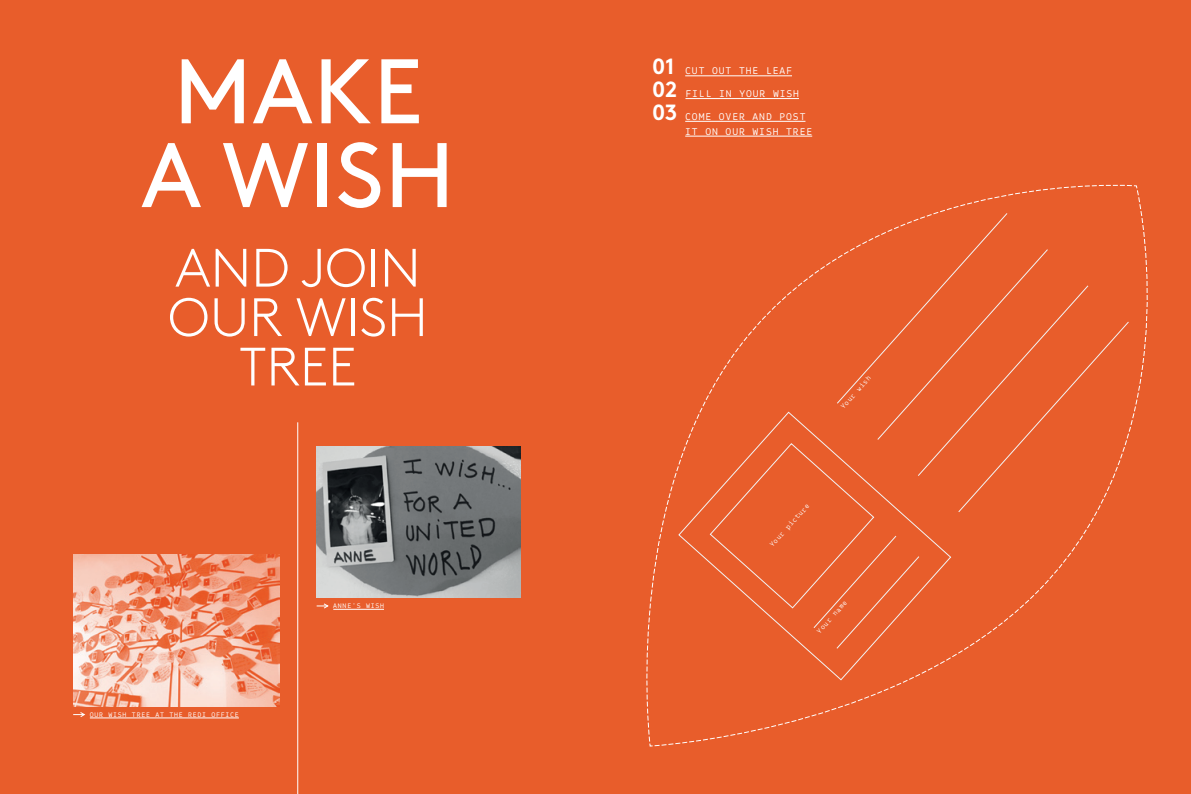
<style>
.page{position:relative;width:1191px;height:794px;background:#fff}
.page>*{position:absolute;margin:0;border:0;box-sizing:border-box;transform-origin:0 0}
.t1{font:91.4px/83.8px "Brown";letter-spacing:.005em;color:#fff;text-align:center}
.t2{font:300 53.9px/49.4px "Brown";letter-spacing:.005em;color:#fff;text-align:center}
.t3{font:700 22px "Brown";color:#fff}
.t4{font:500 9.6px/14.8px "Ingrid Mono";letter-spacing:.1em;color:#fff}
.t5{font:500 6.5px "Ingrid Mono";letter-spacing:.12em;color:#fff}
</style>
<div class="page">
<div style="left:0;top:0;width:601px;height:794px;background:#e85d2b"></div>
<div style="left:590px;top:0;width:601px;height:794px;background:#e85d2b"></div>
<hr style="left:297px;top:422px;width:1px;height:372px;background:#fff">
<svg style="left:1137px;top:188px;width:11px;height:214px"></svg>
<svg style="left:646px;top:617px;width:3px;height:122px"></svg>
<svg style="left:678px;top:411px;width:273px;height:270px"></svg>
<svg style="left:709px;top:212px;width:420px;height:437px"></svg>
<hr style="left:333px;top:609px;width:51px;height:1px;background:#fff">
<svg style="left:317px;top:603px;width:12px;height:6px"></svg>
<hr style="left:90px;top:717px;width:149px;height:1px;background:#fff">
<svg style="left:73px;top:712px;width:12px;height:5px"></svg>
<hr style="left:685px;top:76px;width:107px;height:1px;background:#fff">
<hr style="left:685px;top:98px;width:114px;height:1px;background:#fff">
<hr style="left:685px;top:121px;width:120px;height:1px;background:#fff">
<hr style="left:685px;top:136px;width:127px;height:1px;background:#fff">
<img style="left:316px;top:446px;width:205px;height:151px">
<img style="left:73px;top:554px;width:206px;height:152px">
<h1 class="t1" style="left:141px;top:42px;width:315px">MAKE<br>A WISH</h1>
<h2 class="t2" style="left:168px;top:239px;width:261px">AND JOIN<br>OUR WISH<br>TREE</h2>
<p class="t5" style="left:90px;top:710px;width:150px">OUR WISH TREE AT THE REDI OFFICE</p>
<p class="t5" style="left:333px;top:602px;width:52px">ANNE'S WISH</p>
<h3 class="t3" style="left:652px;top:49px;width:24px">01</h3>
<h3 class="t4" style="left:685px;top:63px;width:108px">CUT OUT THE LEAF</h3>
<h3 class="t3" style="left:652px;top:71px;width:26px">02</h3>
<h3 class="t4" style="left:685px;top:86px;width:115px">FILL IN YOUR WISH</h3>
<h3 class="t3" style="left:652px;top:94px;width:27px">03</h3>
<h3 class="t4" style="left:685px;top:109px;width:128px">COME OVER AND POST<br>IT ON OUR WISH TREE</h3>
<p class="t5" style="left:839px;top:405px;width:43px;rotate:-48deg">Your wish</p>
<p class="t5" style="left:768px;top:543px;width:57px;rotate:-48deg">Your picture</p>
<p class="t5" style="left:815px;top:629px;width:43px;rotate:-48deg">Your name</p>
</div>
